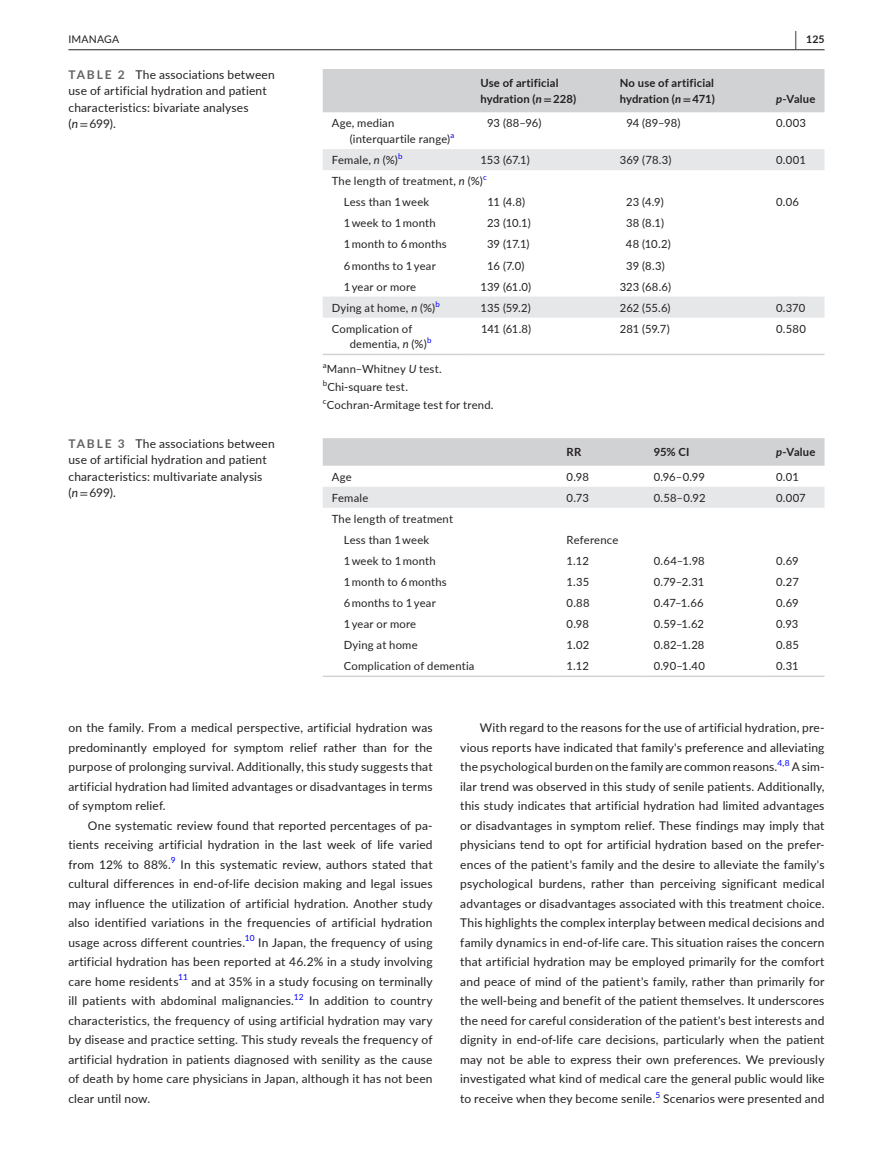
<style>
.page{position:relative;width:893px;height:1174px;background:#fff}
.page>*{position:absolute;margin:0;border:0;box-sizing:border-box;transform-origin:0 0}
.t1{font:12px/19.5px "Lato";letter-spacing:.015em;color:#231f20;text-align:justify}
.t2{font:11.25px/15.8px "Lato";letter-spacing:.015em;color:#231f20}
.t3{font:700 11.25px/15.8px "Lato";letter-spacing:.015em;color:#231f20}
.t4{font:10.5px "Lato";letter-spacing:.025em;color:#231f20}
.t5{font:700 10.5px "Lato";color:#231f20}
.t6{font:8.4px "Lato";color:#00f}
.t7{font:7.8px "Lato";color:#00f}
.t8{font:7.8px "Lato";color:#231f20}
.s1{font-size:19.5px}
.s2{font-weight:700;color:#636366}
.s3{font-style:italic}
.s4{font-family:"STIX"}
</style>
<div class="page">
<hr style="left:68px;top:49px;width:756px;height:1px;background:#231f20">
<div style="left:323px;top:69px;width:501px;height:43px;background:#d1d2d4"></div>
<svg style="left:323px;top:149px;width:501px;height:169px"></svg>
<hr style="left:323px;top:354px;width:148px;height:1px;background:#d1d2d4">
<hr style="left:471px;top:354px;width:140px;height:1px;background:#d1d2d4">
<hr style="left:611px;top:354px;width:156px;height:1px;background:#d1d2d4">
<hr style="left:767px;top:354px;width:57px;height:1px;background:#d1d2d4">
<div style="left:323px;top:438px;width:501px;height:28px;background:#d1d2d4"></div>
<div style="left:323px;top:487px;width:501px;height:21px;background:#e6e7e9"></div>
<hr style="left:323px;top:675px;width:235px;height:2px;background:#d1d2d4">
<hr style="left:558px;top:675px;width:87px;height:2px;background:#d1d2d4">
<hr style="left:645px;top:675px;width:122px;height:2px;background:#d1d2d4">
<hr style="left:767px;top:675px;width:57px;height:2px;background:#d1d2d4">
<p class="t4" style="left:68px;top:31px;width:52px">IMANAGA</p>
<p class="t5" style="left:795px;top:31px;width:31px"><span class="s1">|</span> 125</p>
<p class="t1" style="left:68px;top:66px;width:208px;line-height:16.5px;text-align:left"><span class="s2">TABLE 2</span> The associations between use of artificial hydration and patient characteristics: bivariate analyses<br>(<span class="s3">n</span><span class="s4">=</span> 699).</p>
<p class="t1" style="left:68px;top:435px;width:208px;line-height:16.5px;text-align:left"><span class="s2">TABLE 3</span> The associations between use of artificial hydration and patient characteristics: multivariate analysis (<span class="s3">n</span><span class="s4">=</span> 699).</p>
<p class="t3" style="left:480px;top:75px;width:97px">Use of artificial hydration (<span class="s3">n</span><span class="s4">=</span> 228)</p>
<p class="t3" style="left:620px;top:75px;width:97px">No use of artificial hydration (<span class="s3">n</span><span class="s4">=</span> 471)</p>
<p class="t3" style="left:776px;top:91px;width:41px"><span class="s3">p</span>-Value</p>
<p class="t2" style="left:350px;top:115px;width:106px;text-indent:-18px">Age, median (interquartile range)<sup>a</sup></p>
<p class="t2" style="left:487px;top:115px;width:56px">93 (88–96)</p>
<p class="t2" style="left:626px;top:115px;width:56px">94 (89–98)</p>
<p class="t2" style="left:776px;top:115px;width:31px">0.003</p>
<p class="t2" style="left:332px;top:152px;width:68px">Female, <span class="s3">n</span> (%)</p>
<p class="t7" style="left:398px;top:151px;width:6px">b</p>
<p class="t2" style="left:480px;top:152px;width:51px">153 (67.1)</p>
<p class="t2" style="left:620px;top:152px;width:53px">369 (78.3)</p>
<p class="t2" style="left:776px;top:152px;width:31px">0.001</p>
<p class="t2" style="left:332px;top:173px;width:153px">The length of treatment, <span class="s3">n</span> (%)</p>
<p class="t7" style="left:483px;top:172px;width:5px">c</p>
<p class="t2" style="left:344px;top:194px;width:87px">Less than 1 week</p>
<p class="t2" style="left:487px;top:194px;width:39px">11 (4.8)</p>
<p class="t2" style="left:626px;top:194px;width:39px">23 (4.9)</p>
<p class="t2" style="left:776px;top:194px;width:24px">0.06</p>
<p class="t2" style="left:344px;top:215px;width:94px">1 week to 1 month</p>
<p class="t2" style="left:487px;top:215px;width:45px">23 (10.1)</p>
<p class="t2" style="left:626px;top:215px;width:40px">38 (8.1)</p>
<p class="t2" style="left:344px;top:236px;width:105px">1 month to 6 months</p>
<p class="t2" style="left:487px;top:236px;width:44px">39 (17.1)</p>
<p class="t2" style="left:626px;top:236px;width:46px">48 (10.2)</p>
<p class="t2" style="left:344px;top:257px;width:94px">6 months to 1 year</p>
<p class="t2" style="left:487px;top:257px;width:39px">16 (7.0)</p>
<p class="t2" style="left:626px;top:257px;width:40px">39 (8.3)</p>
<p class="t2" style="left:344px;top:278px;width:74px">1 year or more</p>
<p class="t2" style="left:481px;top:278px;width:52px">139 (61.0)</p>
<p class="t2" style="left:620px;top:278px;width:53px">323 (68.6)</p>
<p class="t2" style="left:332px;top:299px;width:105px">Dying at home, <span class="s3">n</span> (%)</p>
<p class="t7" style="left:436px;top:298px;width:6px">b</p>
<p class="t2" style="left:481px;top:299px;width:52px">135 (59.2)</p>
<p class="t2" style="left:620px;top:299px;width:52px">262 (55.6)</p>
<p class="t2" style="left:776px;top:299px;width:31px">0.370</p>
<p class="t2" style="left:350px;top:320px;width:79px;text-indent:-18px">Complication of dementia, <span class="s3">n</span> (%)</p>
<p class="t2" style="left:481px;top:320px;width:51px">141 (61.8)</p>
<p class="t2" style="left:620px;top:320px;width:51px">281 (59.7)</p>
<p class="t2" style="left:776px;top:320px;width:31px">0.580</p>
<p class="t7" style="left:427px;top:335px;width:6px">b</p>
<p class="t8" style="left:323px;top:360px;width:5px">a</p>
<p class="t2" style="left:327px;top:361px;width:116px">Mann–Whitney <span class="s3">U</span> test.</p>
<p class="t8" style="left:323px;top:378px;width:6px">b</p>
<p class="t2" style="left:327px;top:379px;width:82px">Chi-square test.</p>
<p class="t8" style="left:323px;top:396px;width:5px">c</p>
<p class="t2" style="left:327px;top:397px;width:168px">Cochran-Armitage test for trend.</p>
<p class="t3" style="left:567px;top:444px;width:16px">RR</p>
<p class="t3" style="left:654px;top:444px;width:37px">95% CI</p>
<p class="t3" style="left:776px;top:444px;width:41px"><span class="s3">p</span>-Value</p>
<p class="t2" style="left:332px;top:468px;width:21px">Age</p>
<p class="t2" style="left:567px;top:468px;width:24px">0.98</p>
<p class="t2" style="left:654px;top:468px;width:53px">0.96–0.99</p>
<p class="t2" style="left:776px;top:468px;width:24px">0.01</p>
<p class="t2" style="left:332px;top:489px;width:38px">Female</p>
<p class="t2" style="left:567px;top:489px;width:24px">0.73</p>
<p class="t2" style="left:654px;top:489px;width:53px">0.58–0.92</p>
<p class="t2" style="left:776px;top:489px;width:31px">0.007</p>
<p class="t2" style="left:344px;top:508px;width:111px;line-height:21px;text-indent:-12px">The length of treatment<br>Less than 1 week</p>
<p class="t2" style="left:567px;top:531px;width:53px">Reference</p>
<p class="t2" style="left:344px;top:552px;width:94px">1 week to 1 month</p>
<p class="t2" style="left:567px;top:552px;width:24px">1.12</p>
<p class="t2" style="left:654px;top:552px;width:53px">0.64–1.98</p>
<p class="t2" style="left:776px;top:552px;width:24px">0.69</p>
<p class="t2" style="left:344px;top:573px;width:105px">1 month to 6 months</p>
<p class="t2" style="left:567px;top:573px;width:24px">1.35</p>
<p class="t2" style="left:654px;top:573px;width:52px">0.79–2.31</p>
<p class="t2" style="left:776px;top:573px;width:24px">0.27</p>
<p class="t2" style="left:344px;top:594px;width:94px">6 months to 1 year</p>
<p class="t2" style="left:567px;top:594px;width:25px">0.88</p>
<p class="t2" style="left:654px;top:594px;width:51px">0.47–1.66</p>
<p class="t2" style="left:776px;top:594px;width:24px">0.69</p>
<p class="t2" style="left:344px;top:616px;width:74px">1 year or more</p>
<p class="t2" style="left:567px;top:616px;width:24px">0.98</p>
<p class="t2" style="left:654px;top:616px;width:52px">0.59–1.62</p>
<p class="t2" style="left:776px;top:616px;width:24px">0.93</p>
<p class="t2" style="left:344px;top:637px;width:75px">Dying at home</p>
<p class="t2" style="left:567px;top:637px;width:24px">1.02</p>
<p class="t2" style="left:654px;top:637px;width:52px">0.82–1.28</p>
<p class="t2" style="left:776px;top:637px;width:24px">0.85</p>
<p class="t2" style="left:344px;top:658px;width:132px">Complication of dementia</p>
<p class="t2" style="left:567px;top:658px;width:24px">1.12</p>
<p class="t2" style="left:654px;top:658px;width:53px">0.90–1.40</p>
<p class="t2" style="left:776px;top:658px;width:24px">0.31</p>
<p class="t1" style="left:68px;top:717px;width:366px">on the family. From a medical perspective, artificial hydration was predominantly employed for symptom relief rather than for the purpose of prolonging survival. Additionally, this study suggests that artificial hydration had limited advantages or disadvantages in terms of symptom relief.</p>
<p class="t1" style="left:68px;top:815px;width:366px;text-indent:20px">One systematic review found that reported percentages of pa&shy;tients receiving artificial hydration in the last week of life varied from 12% to 88%.<sup>9</sup> In this systematic review, authors stated that cultural differences in end-of-life decision making and legal issues may influence the utilization of artificial hydration. Another study also identified variations in the frequencies of artificial hydration usage across different countries.</p>
<p class="t6" style="left:245px;top:932px;width:11px">10</p>
<p class="t1" style="left:68px;top:932px;width:366px;text-indent:190px">In Japan, the frequency of using artificial hydration has been reported at 46.2% in a study involving care home residents<sup>11</sup> and at 35% in a study focusing on terminally ill patients with abdominal malignancies.<sup>12</sup> In addition to country characteristics, the frequency of using artificial hydration may vary by disease and practice setting. This study reveals the frequency of artificial hydration in patients diagnosed with senility as the cause of death by home care physicians in Japan, although it has not been clear until now.</p>
<p class="t1" style="left:460px;top:717px;width:366px;text-indent:20px">With regard to the reasons for the use of artificial hydration, pre&shy;vious reports have indicated that family's preference and alleviating the psychological burden on the family are common reasons.</p>
<p class="t6" style="left:777px;top:757px;width:14px">4,8</p>
<p class="t1" style="left:460px;top:756px;width:366px;text-indent:331px">A sim&shy;ilar trend was observed in this study of senile patients. Additionally, this study indicates that artificial hydration had limited advantages or disadvantages in symptom relief. These findings may imply that physicians tend to opt for artificial hydration based on the prefer&shy;ences of the patient's family and the desire to alleviate the family's psychological burdens, rather than perceiving significant medical advantages or disadvantages associated with this treatment choice.<br>This highlights the complex interplay between medical decisions and family dynamics in end-of-life care. This situation raises the concern that artificial hydration may be employed primarily for the comfort and peace of mind of the patient's family, rather than primarily for the well-being and benefit of the patient themselves. It underscores the need for careful consideration of the patient's best interests and dignity in end-of-life care decisions, particularly when the patient may not be able to express their own preferences. We previously investigated what kind of medical care the general public would like to receive when they become senile.<sup>5</sup> Scenarios were presented and</p>
</div>
